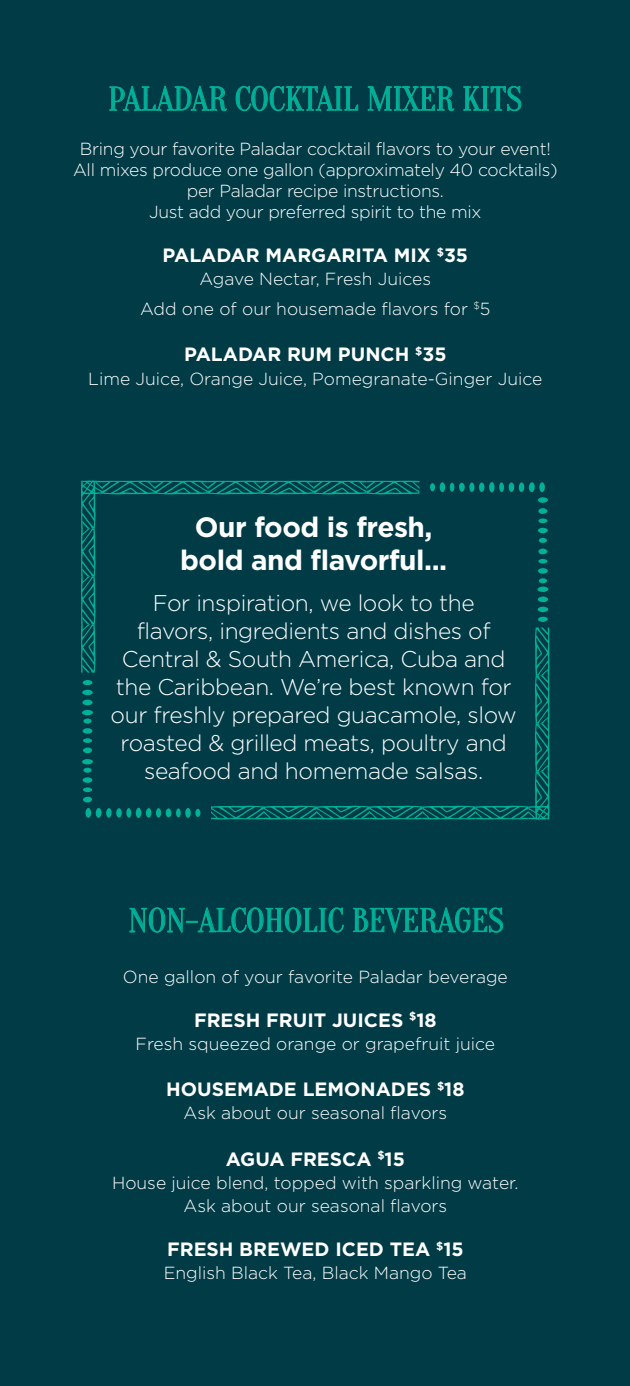
<style>
.page{position:relative;width:630px;height:1386px;background:#003b46}
.page>*{position:absolute;margin:0;border:0;box-sizing:border-box;transform-origin:0 0}
.t1{font:33.25px "Oranienbaum";color:#00b098}
.t2{font:700 28px/33.6px "Gotham";letter-spacing:-.015em;color:#fff;text-align:center}
.t3{font:300 22.75px/28px "Gotham HTF";letter-spacing:-.015em;color:#fff;text-align:center}
.t4{font:700 19.25px "Gotham";color:#fff}
.t5{font:300 17.5px/21px "Gotham HTF";color:#fff;text-align:center}
</style>
<div class="page">
<svg style="left:109px;top:86px;width:118px;height:26px"></svg>
<svg style="left:235px;top:86px;width:124px;height:26px"></svg>
<svg style="left:367px;top:86px;width:88px;height:26px"></svg>
<svg style="left:463px;top:86px;width:59px;height:26px"></svg>
<svg style="left:129px;top:907px;width:215px;height:26px"></svg>
<svg style="left:353px;top:907px;width:151px;height:26px"></svg>
<svg style="left:81px;top:481px;width:468px;height:338px"></svg>
<h1 class="t1" style="left:108px;top:80px;width:415px">PALADAR COCKTAIL MIXER KITS</h1>
<p class="t5" style="left:73px;top:138px;width:486px">Bring your favorite Paladar cocktail flavors to your event!<br>All mixes produce one gallon (approximately 40 cocktails) per Paladar recipe instructions.<br>Just add your preferred spirit to the mix</p>
<p class="t4" style="left:163px;top:244px;width:307px">PALADAR MARGARITA MIX <sup>$</sup>35</p>
<p class="t5" style="left:140px;top:264px;width:352px;line-height:29.8px">Agave Nectar, Fresh Juices<br>Add one of our housemade flavors for <sup>$</sup>5</p>
<p class="t4" style="left:184px;top:343px;width:264px">PALADAR RUM PUNCH <sup>$</sup>35</p>
<p class="t5" style="left:88px;top:368px;width:456px">Lime Juice, Orange Juice, Pomegranate-Ginger Juice</p>
<h2 class="t2" style="left:180px;top:509px;width:269px">Our food is fresh, bold and flavorful...</h2>
<p class="t3" style="left:111px;top:588px;width:408px">For inspiration, we look to the<br>flavors, ingredients and dishes of Central &amp; South America, Cuba and the Caribbean. We’re best known for our freshly prepared guacamole, slow roasted &amp; grilled meats, poultry and seafood and homemade salsas.</p>
<h1 class="t1" style="left:129px;top:902px;width:377px">NON-ALCOHOLIC BEVERAGES</h1>
<p class="t5" style="left:123px;top:966px;width:386px">One gallon of your favorite Paladar beverage</p>
<p class="t4" style="left:194px;top:1009px;width:244px">FRESH FRUIT JUICES <sup>$</sup>18</p>
<p class="t5" style="left:136px;top:1033px;width:361px">Fresh squeezed orange or grapefruit juice</p>
<p class="t4" style="left:166px;top:1078px;width:300px">HOUSEMADE LEMONADES <sup>$</sup>18</p>
<p class="t5" style="left:184px;top:1102px;width:265px">Ask about our seasonal flavors</p>
<p class="t4" style="left:226px;top:1148px;width:180px">AGUA FRESCA <sup>$</sup>15</p>
<p class="t5" style="left:112px;top:1171px;width:408px;line-height:23.1px">House juice blend, topped with sparkling water.<br>Ask about our seasonal flavors</p>
<p class="t4" style="left:167px;top:1238px;width:298px">FRESH BREWED ICED TEA <sup>$</sup>15</p>
<p class="t5" style="left:164px;top:1262px;width:305px">English Black Tea, Black Mango Tea</p>
</div>
